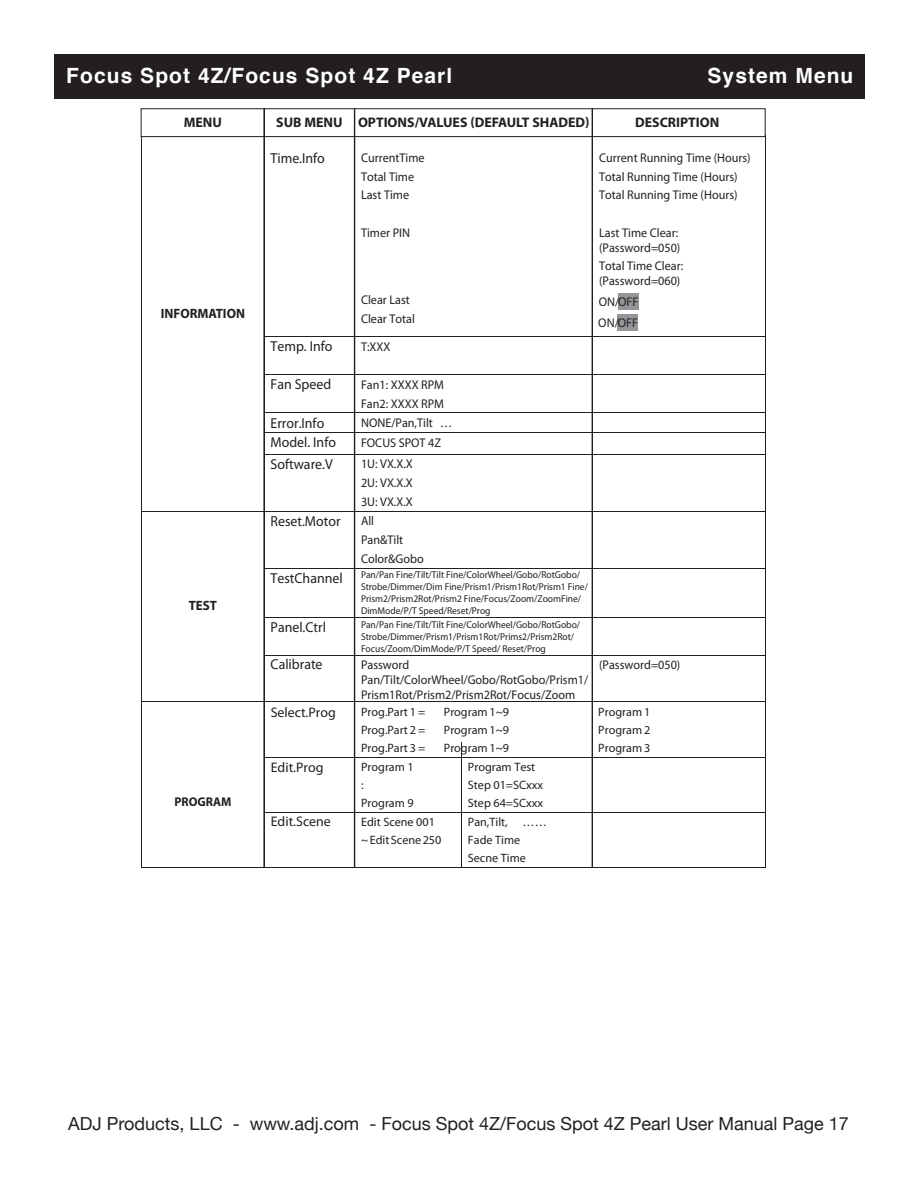
<style>
.page{position:relative;width:918px;height:1188px;background:#fff}
.page>*{position:absolute;margin:0;border:0;box-sizing:border-box;transform-origin:0 0}
.t1{font:700 21px "Helvetica";letter-spacing:.05em;color:#fff}
.t2{font:18px "Helvetica Neue";color:#231f20}
.t3{font:14.4px "Sim Sun";color:#231f20;scale:.96 1}
.t4{font:700 13.95px "Myriad Pro";color:#231f20}
.t5{font:13.95px "Sim Sun";color:#231f20}
.t6{font:700 13.5px "Myriad Pro";color:#231f20;scale:.96 1}
.t7{font:12.6px/15.1px "Sim Sun";color:#231f20;scale:.96 1}
.t8{font:700 12.6px "Myriad Pro";color:#231f20;scale:.96 1}
.t9{font:12.15px/18px "Sim Sun";color:#231f20}
.t10{font:9.9px/11.9px "Sim Sun";color:#231f20;scale:.96 1}
</style>
<div class="page">
<div style="left:54px;top:54px;width:811px;height:44px;background:#231f20"></div>
<div style="left:618px;top:314px;width:20px;height:17px;background:#939598"></div>
<hr style="left:141px;top:136px;width:1px;height:732px;background:#231f20">
<hr style="left:765px;top:135px;width:1px;height:732px;background:#231f20">
<hr style="left:265px;top:336px;width:500px;height:1px;background:#231f20">
<hr style="left:265px;top:374px;width:500px;height:1px;background:#231f20">
<hr style="left:265px;top:412px;width:500px;height:1px;background:#231f20">
<hr style="left:265px;top:432px;width:500px;height:1px;background:#231f20">
<hr style="left:265px;top:454px;width:500px;height:1px;background:#231f20">
<hr style="left:141px;top:511px;width:624px;height:1px;background:#231f20">
<hr style="left:264px;top:568px;width:501px;height:1px;background:#231f20">
<hr style="left:264px;top:617px;width:501px;height:1px;background:#231f20">
<hr style="left:264px;top:655px;width:501px;height:1px;background:#231f20">
<div style="left:141px;top:108px;width:624px;height:29px;border:1px solid #231f20"></div>
<div style="left:354px;top:109px;width:1px;height:758px;border:1px solid #231f20"></div>
<div style="left:592px;top:109px;width:1px;height:758px;border:1px solid #231f20"></div>
<div style="left:264px;top:109px;width:1px;height:758px;border:1px solid #231f20"></div>
<hr style="left:265px;top:757px;width:500px;height:1px;background:#231f20">
<hr style="left:461px;top:743px;width:1px;height:124px;background:#231f20">
<hr style="left:265px;top:812px;width:500px;height:1px;background:#231f20">
<hr style="left:141px;top:867px;width:624px;height:1px;background:#231f20">
<hr style="left:141px;top:702px;width:624px;height:1px;background:#231f20">
<div style="left:618px;top:293px;width:21px;height:17px;background:#939598"></div>
<p class="t1" style="left:66px;top:59px;width:388px">Focus Spot 4Z/Focus Spot 4Z Pearl</p>
<p class="t1" style="left:708px;top:59px;width:147px">System Menu</p>
<p class="t4" style="left:184px;top:114px;width:40px">MENU</p>
<p class="t4" style="left:276px;top:114px;width:315px">SUB MENU OPTIONS/VALUES (DEFAULT SHADED)</p>
<p class="t4" style="left:635px;top:114px;width:86px">DESCRIPTION</p>
<p class="t6" style="left:161px;top:305px;width:89px">INFORMATION</p>
<p class="t6" style="left:189px;top:596px;width:31px">TEST</p>
<p class="t8" style="left:175px;top:793px;width:61px">PROGRAM</p>
<p class="t3" style="left:271px;top:149px;width:58px">Time.Info</p>
<p class="t7" style="left:361px;top:148px;width:68px;line-height:18.8px">CurrentTime<br>Total Time<br>Last Time</p>
<p class="t7" style="left:361px;top:225px;width:53px">Timer PIN</p>
<p class="t7" style="left:361px;top:290px;width:58px;line-height:18.6px">Clear Last<br>Clear Total</p>
<p class="t7" style="left:599px;top:148px;width:159px;line-height:18.8px">Current Running Time (Hours)<br>Total Running Time (Hours)</p>
<p class="t7" style="left:599px;top:187px;width:146px">Total Running Time (Hours)</p>
<p class="t7" style="left:599px;top:225px;width:86px">Last Time Clear: (Password=050)</p>
<p class="t7" style="left:599px;top:258px;width:89px">Total Time Clear: (Password=060)</p>
<p class="t7" style="left:598px;top:315px;width:43px">ON/OFF</p>
<p class="t7" style="left:599px;top:294px;width:43px">ON/OFF</p>
<p class="t3" style="left:271px;top:338px;width:66px">Temp. Info</p>
<p class="t7" style="left:361px;top:339px;width:32px">T:XXX</p>
<p class="t3" style="left:271px;top:376px;width:65px">Fan Speed</p>
<p class="t7" style="left:361px;top:375px;width:88px;line-height:19px">Fan1: XXXX RPM<br>Fan2: XXXX RPM</p>
<p class="t3" style="left:271px;top:414px;width:57px">Error.Info</p>
<p class="t7" style="left:361px;top:415px;width:97px">NONE/Pan,Tilt …</p>
<p class="t3" style="left:271px;top:433px;width:70px">Model. Info</p>
<p class="t7" style="left:361px;top:435px;width:85px">FOCUS SPOT 4Z</p>
<p class="t3" style="left:271px;top:455px;width:66px">Software.V</p>
<p class="t7" style="left:361px;top:454px;width:56px;line-height:18.9px;text-align:justify">1U: VX.X.X 2U: VX.X.X 3U: VX.X.X</p>
<p class="t3" style="left:271px;top:512px;width:74px">Reset.Motor</p>
<p class="t7" style="left:361px;top:511px;width:67px;line-height:18.9px">All<br>Pan&amp;Tilt<br>Color&amp;Gobo</p>
<p class="t3" style="left:271px;top:569px;width:77px">TestChannel</p>
<p class="t10" style="left:361px;top:569px;width:238px">Pan/Pan Fine/Tilt/Tilt Fine/ColorWheel/Gobo/RotGobo/ Strobe/Dimmer/Dim Fine/Prism1/Prism1Rot/Prism1 Fine/ Prism2/Prism2Rot/Prism2 Fine/Focus/Zoom/ZoomFine/ DimMode/P/T Speed/Reset/Prog</p>
<p class="t3" style="left:271px;top:618px;width:59px">Panel.Ctrl</p>
<p class="t10" style="left:361px;top:618px;width:230px">Pan/Pan Fine/Tilt/Tilt Fine/ColorWheel/Gobo/RotGobo/<br>Strobe/Dimmer/Prism1/Prism1Rot/Prims2/Prism2Rot/<br>Focus/Zoom/DimMode/P/T Speed/ Reset/Prog</p>
<p class="t3" style="left:271px;top:656px;width:56px">Calibrate</p>
<p class="t7" style="left:361px;top:657px;width:238px">Password<br>Pan/Tilt/ColorWheel/Gobo/RotGobo/Prism1/<br>Prism1Rot/Prism2/Prism2Rot/Focus/Zoom</p>
<p class="t7" style="left:599px;top:657px;width:86px">(Password=050)</p>
<p class="t5" style="left:271px;top:703px;width:67px">Select.Prog</p>
<p class="t9" style="left:361px;top:703px;width:66px">Prog.Part 1 =</p>
<p class="t9" style="left:444px;top:703px;width:67px">Program 1~9</p>
<p class="t9" style="left:598px;top:703px;width:54px">Program 1</p>
<p class="t9" style="left:361px;top:721px;width:66px">Prog.Part 2 =</p>
<p class="t9" style="left:444px;top:721px;width:67px">Program 1~9</p>
<p class="t9" style="left:598px;top:721px;width:54px">Program 2</p>
<p class="t9" style="left:361px;top:739px;width:66px">Prog.Part 3 =</p>
<p class="t9" style="left:444px;top:739px;width:67px">Program 1~9</p>
<p class="t9" style="left:598px;top:739px;width:54px">Program 3</p>
<p class="t5" style="left:271px;top:758px;width:54px">Edit.Prog</p>
<p class="t9" style="left:361px;top:758px;width:54px">Program 1 :<br>Program 9</p>
<p class="t9" style="left:468px;top:758px;width:77px">Program Test<br>Step 01=SCxxx<br>Step 64=SCxxx</p>
<p class="t5" style="left:271px;top:813px;width:62px">Edit.Scene</p>
<p class="t9" style="left:361px;top:812px;width:82px">Edit Scene 001 ~EditScene250</p>
<p class="t9" style="left:468px;top:812px;width:81px">Pan,Tilt, ……<br>Fade Time<br>Secne Time</p>
<p class="t2" style="left:68px;top:1110px;width:782px">ADJ Products, LLC - www.adj.com - Focus Spot 4Z/Focus Spot 4Z Pearl User Manual Page 17</p>
</div>
